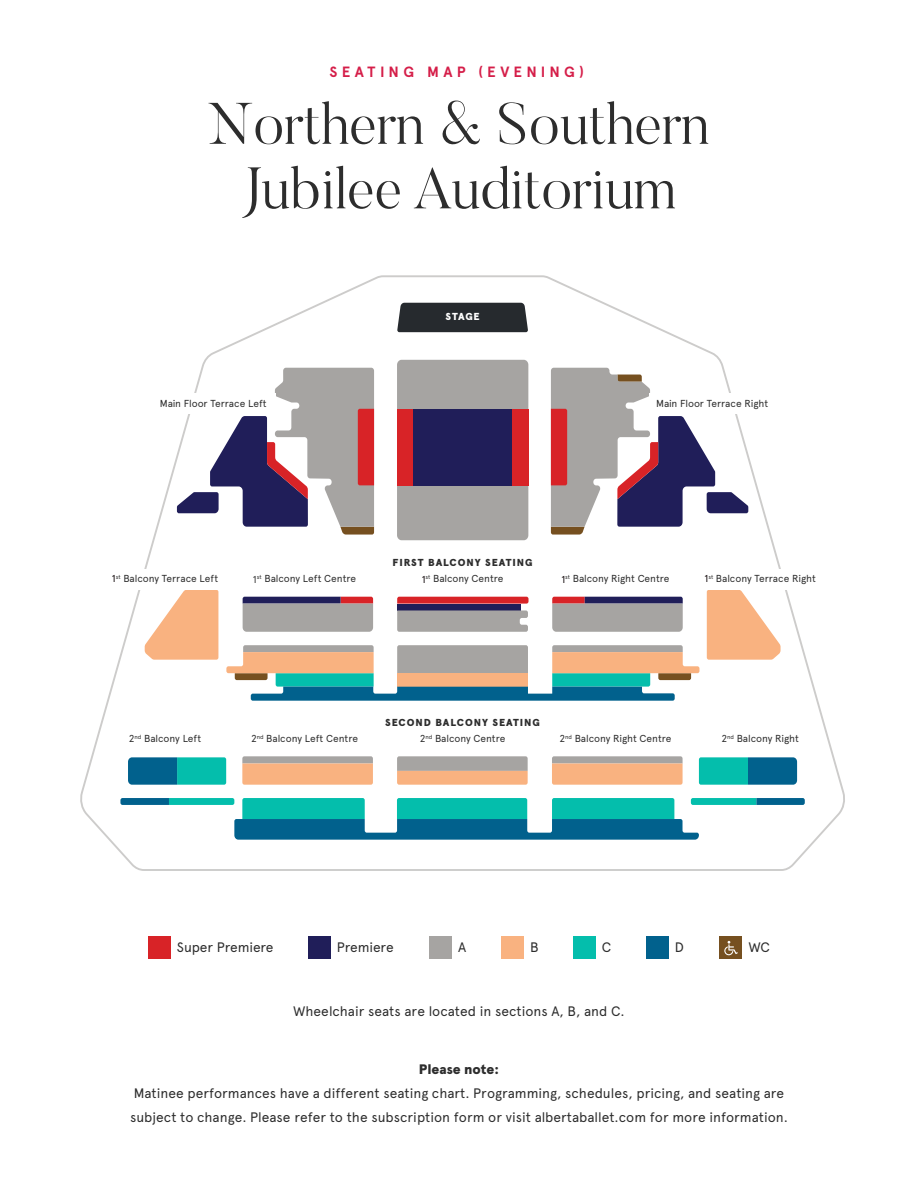
<style>
.page{position:relative;width:918px;height:1188px;background:#fff}
.page>*{position:absolute;margin:0;border:0;box-sizing:border-box;transform-origin:0 0}
.t1{font:300 58.2px/64.5px "Butler";color:#2d2d2d;text-align:center}
.t2{font:700 14.85px "Apercu";letter-spacing:.29em;color:#d51e49}
.t3{font:13.8px/24px "Apercu";color:#2d2d2d}
.t4{font:900 13.8px "Apercu";color:#2d2d2d}
.t5{font:10.2px "Apercu";letter-spacing:-.005em;color:#2d2d2d}
.t6{font:900 10.2px "Apercu";letter-spacing:.09em;color:#2d2d2d}
.t7{font:900 10.2px "Apercu";letter-spacing:.075em;color:#fff}
.s1{color:#0b0204}
</style>
<div class="page">
<svg style="left:80px;top:275px;width:765px;height:596px"></svg>
<div style="left:74px;top:569px;width:153px;height:21px;background:#fff"></div>
<div style="left:688px;top:569px;width:154px;height:21px;background:#fff"></div>
<div style="left:122px;top:394px;width:154px;height:20px;background:#fff"></div>
<div style="left:649px;top:394px;width:154px;height:20px;background:#fff"></div>
<div style="left:148px;top:937px;width:22px;height:22px;background:#d82327"></div>
<div style="left:429px;top:937px;width:22px;height:22px;background:#a6a4a2"></div>
<div style="left:308px;top:937px;width:22px;height:22px;background:#201e59"></div>
<div style="left:501px;top:937px;width:23px;height:22px;background:#f9b280"></div>
<div style="left:646px;top:937px;width:22px;height:22px;background:#01618d"></div>
<div style="left:573px;top:937px;width:22px;height:22px;background:#04beac"></div>
<div style="left:719px;top:937px;width:23px;height:22px;background:#765020"></div>
<svg style="left:724px;top:941px;width:14px;height:14px"></svg>
<p class="t2" style="left:329px;top:63px;width:256px">SEATING MAP (EVENING)</p>
<h1 class="t1" style="left:208px;top:91px;width:503px">Northern &amp; Southern<br>Jubilee Auditorium</h1>
<p class="t7" style="left:445px;top:310px;width:36px">STAGE</p>
<p class="t5" style="left:160px;top:397px;width:108px">Main Floor Terrace Left</p>
<p class="t5" style="left:656px;top:397px;width:113px">Main Floor Terrace Right</p>
<p class="t5" style="left:112px;top:573px;width:108px"><span class="s1">1</span><sup>st</sup> Balcony Terrace Left</p>
<p class="t5" style="left:253px;top:573px;width:105px">1<sup>st</sup> Balcony Left Centre</p>
<p class="t6" style="left:393px;top:557px;width:142px">FIRST BALCONY SEATING</p>
<p class="t5" style="left:422px;top:573px;width:83px"><span class="s1">1</span><sup>st</sup> Balcony Centre</p>
<p class="t5" style="left:561px;top:573px;width:110px"><span class="s1">1</span><sup>st</sup> Balcony Right Centre</p>
<p class="t5" style="left:705px;top:573px;width:113px"><span class="s1">1</span><sup>st</sup> Balcony Terrace Right</p>
<p class="t5" style="left:129px;top:733px;width:74px">2<sup>nd</sup> Balcony Left</p>
<p class="t5" style="left:251px;top:733px;width:109px">2<sup>nd</sup> Balcony Left Centre</p>
<p class="t6" style="left:385px;top:716px;width:156px">SECOND BALCONY SEATING</p>
<p class="t5" style="left:420px;top:733px;width:87px">2<sup>nd</sup> Balcony Centre</p>
<p class="t5" style="left:559px;top:733px;width:114px">2<sup>nd</sup> Balcony Right Centre</p>
<p class="t5" style="left:721px;top:733px;width:79px">2<sup>nd</sup> Balcony Right</p>
<p class="t3" style="left:177px;top:935px;width:98px">Super Premiere</p>
<p class="t3" style="left:337px;top:935px;width:58px">Premiere</p>
<p class="t3" style="left:458px;top:935px;width:10px">A</p>
<p class="t3" style="left:530px;top:935px;width:10px">B</p>
<p class="t3" style="left:602px;top:935px;width:11px">C</p>
<p class="t3" style="left:675px;top:935px;width:11px">D</p>
<p class="t3" style="left:748px;top:935px;width:23px">WC</p>
<p class="t3" style="left:293px;top:999px;width:333px">Wheelchair seats are located in sections A, B, and C.</p>
<p class="t4" style="left:419px;top:1061px;width:82px">Please note:</p>
<p class="t3" style="left:130px;top:1081px;width:659px">Matinee performances have a different seating chart. Programming, schedules, pricing, and seating are subject to change. Please refer to the subscription form or visit albertaballet.com for more information.</p>
</div>
